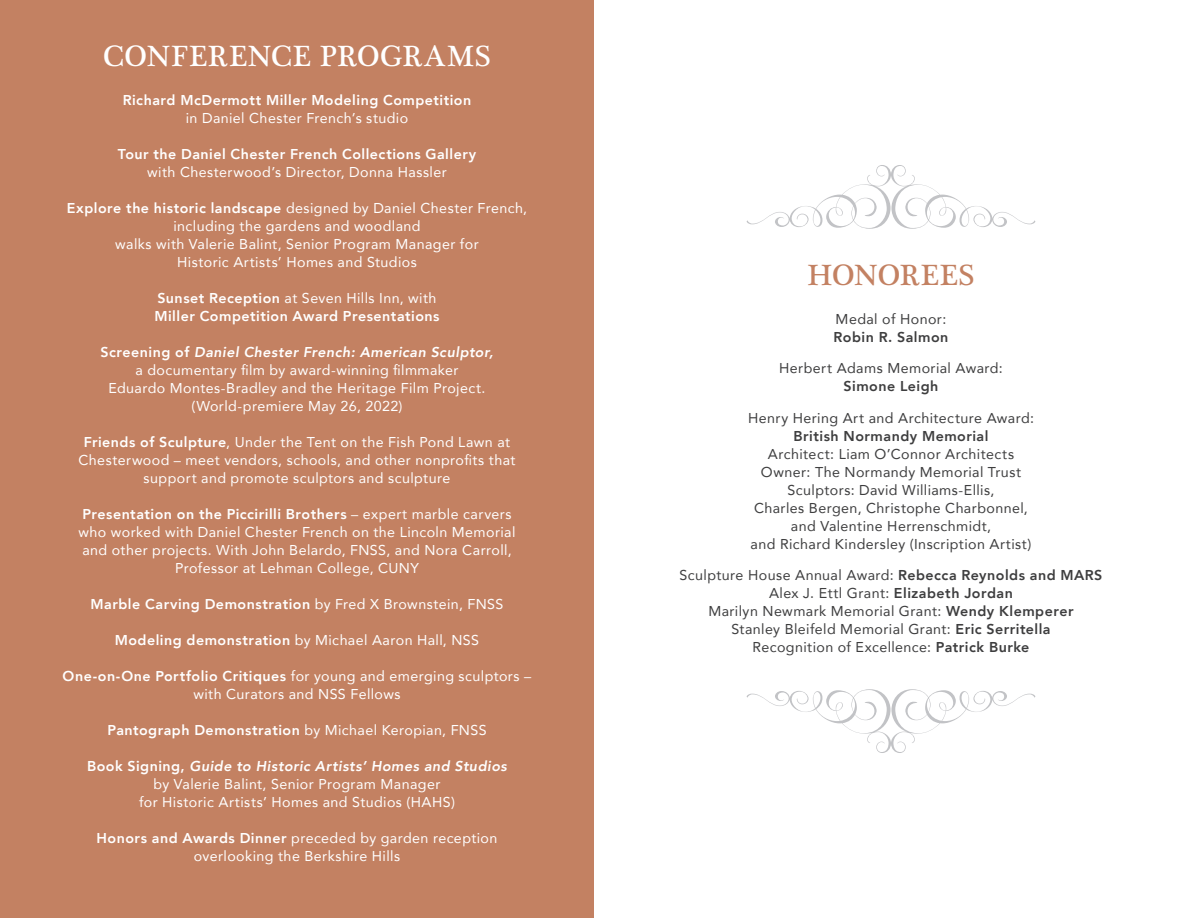
<style>
.page{position:relative;width:1188px;height:918px;background:#fff}
.page>*{position:absolute;margin:0;border:0;box-sizing:border-box;transform-origin:0 0}
.t1{font:30px "Plantagenet Cherokee";letter-spacing:.03em;color:#fff}
.t2{font:30px "Plantagenet Cherokee";letter-spacing:-.005em;color:#c38162}
.t3{font:14.25px "Avenir";letter-spacing:.03em;color:#fff}
.t4{font:14.25px "Avenir";letter-spacing:.03em;color:#3e3e3f}
.t5{font:800 14.25px "Avenir";letter-spacing:.035em;color:#fff}
.t6{font:italic 800 14.25px "Avenir";letter-spacing:.035em;color:#fff}
.t7{font:800 14.25px "Avenir";letter-spacing:.035em;color:#3e3e3f}
.s1{font-weight:800}
.s2{font-style:normal}
.s3{font-weight:400}
</style>
<div class="page">
<div style="left:0;top:0;width:594px;height:918px;background:#c38162"></div>
<svg style="left:747px;top:689px;width:288px;height:64px"></svg>
<svg style="left:747px;top:165px;width:288px;height:64px"></svg>
<p class="t1" style="left:103px;top:39px;width:389px">CONFERENCE PROGRAMS</p>
<p class="t5" style="left:123px;top:88px;width:350px">Richard McDermott Miller Modeling Competition</p>
<p class="t3" style="left:186px;top:106px;width:224px">in Daniel Chester French’s studio</p>
<p class="t5" style="left:118px;top:142px;width:360px">Tour the Daniel Chester French Collections Gallery</p>
<p class="t3" style="left:147px;top:160px;width:301px">with Chesterwood’s Director, Donna Hassler</p>
<p class="t3" style="left:67px;top:196px;width:462px"><span class="s1">Explore the historic landscape</span> designed by Daniel Chester French,</p>
<p class="t3" style="left:173px;top:214px;width:249px">including the gardens and woodland</p>
<p class="t3" style="left:115px;top:232px;width:365px">walks with Valerie Balint, Senior Program Manager for</p>
<p class="t3" style="left:177px;top:250px;width:241px">Historic Artists’ Homes and Studios</p>
<p class="t3" style="left:157px;top:286px;width:281px"><span class="s1">Sunset Reception</span> at Seven Hills Inn, with</p>
<p class="t5" style="left:154px;top:304px;width:287px">Miller Competition Award Presentations</p>
<p class="t6" style="left:101px;top:343px;width:394px"><span class="s2">Screening of</span> Daniel Chester French: American Sculptor,</p>
<p class="t3" style="left:135px;top:358px;width:325px">a documentary film by award-winning filmmaker</p>
<p class="t3" style="left:108px;top:376px;width:379px">Eduardo Montes-Bradley and the Heritage Film Project.</p>
<p class="t3" style="left:192px;top:394px;width:212px">(World-premiere May 26, 2022)</p>
<p class="t3" style="left:84px;top:430px;width:428px"><span class="s1">Friends of Sculpture</span>, Under the Tent on the Fish Pond Lawn at</p>
<p class="t3" style="left:79px;top:448px;width:438px">Chesterwood – meet vendors, schools, and other nonprofits that</p>
<p class="t3" style="left:144px;top:466px;width:308px">support and promote sculptors and sculpture</p>
<p class="t5" style="left:82px;top:502px;width:431px">Presentation on the Piccirilli Brothers <span class="s3">– expert marble carvers</span></p>
<p class="t3" style="left:79px;top:520px;width:438px">who worked with Daniel Chester French on the Lincoln Memorial</p>
<p class="t3" style="left:82px;top:538px;width:431px">and other projects. With John Belardo, FNSS, and Nora Carroll,</p>
<p class="t3" style="left:175px;top:556px;width:245px">Professor at Lehman College, CUNY</p>
<p class="t5" style="left:91px;top:592px;width:414px">Marble Carving Demonstration <span class="s3">by Fred X Brownstein, FNSS</span></p>
<p class="t3" style="left:115px;top:628px;width:366px"><span class="s1">Modeling demonstration</span> by Michael Aaron Hall, NSS</p>
<p class="t3" style="left:63px;top:664px;width:470px"><span class="s1">One-on-One Portfolio Critiques</span> for young and emerging sculptors –</p>
<p class="t3" style="left:193px;top:682px;width:209px">with Curators and NSS Fellows</p>
<p class="t5" style="left:107px;top:718px;width:381px">Pantograph Demonstration <span class="s3">by Michael Keropian, FNSS</span></p>
<p class="t6" style="left:87px;top:757px;width:421px"><span class="s2">Book Signing,</span> Guide to Historic Artists’ Homes and Studios</p>
<p class="t3" style="left:154px;top:772px;width:288px">by Valerie Balint, Senior Program Manager</p>
<p class="t3" style="left:139px;top:790px;width:317px">for Historic Artists’ Homes and Studios (HAHS)</p>
<p class="t3" style="left:97px;top:826px;width:402px"><span class="s1">Honors and Awards Dinner</span> preceded by garden reception</p>
<p class="t3" style="left:194px;top:844px;width:208px">overlooking the Berkshire Hills</p>
<p class="t2" style="left:807px;top:258px;width:168px">HONOREES</p>
<p class="t4" style="left:836px;top:307px;width:112px">Medal of Honor:</p>
<p class="t7" style="left:834px;top:326px;width:116px">Robin R. Salmon</p>
<p class="t4" style="left:779px;top:357px;width:225px">Herbert Adams Memorial Award:</p>
<p class="t7" style="left:844px;top:375px;width:96px">Simone Leigh</p>
<p class="t4" style="left:748px;top:406px;width:287px">Henry Hering Art and Architecture Award:</p>
<p class="t7" style="left:793px;top:425px;width:197px">British Normandy Memorial</p>
<p class="t4" style="left:768px;top:442px;width:248px">Architect: Liam O’Connor Architects</p>
<p class="t4" style="left:761px;top:460px;width:262px">Owner: The Normandy Memorial Trust</p>
<p class="t4" style="left:788px;top:478px;width:208px">Sculptors: David Williams-Ellis,</p>
<p class="t4" style="left:754px;top:496px;width:275px">Charles Bergen, Christophe Charbonnel,</p>
<p class="t4" style="left:791px;top:514px;width:202px">and Valentine Herrenschmidt,</p>
<p class="t4" style="left:751px;top:532px;width:282px">and Richard Kindersley (Inscription Artist)</p>
<p class="t4" style="left:680px;top:564px;width:424px">Sculpture House Annual Award: <span class="s1">Rebecca Reynolds and MARS</span></p>
<p class="t4" style="left:769px;top:582px;width:245px">Alex J. Ettl Grant: <span class="s1">Elizabeth Jordan</span></p>
<p class="t4" style="left:708px;top:600px;width:367px">Marilyn Newmark Memorial Grant: <span class="s1">Wendy Klemperer</span></p>
<p class="t4" style="left:731px;top:618px;width:321px">Stanley Bleifeld Memorial Grant: <span class="s1">Eric Serritella</span></p>
<p class="t4" style="left:753px;top:636px;width:278px">Recognition of Excellence: <span class="s1">Patrick Burke</span></p>
</div>
